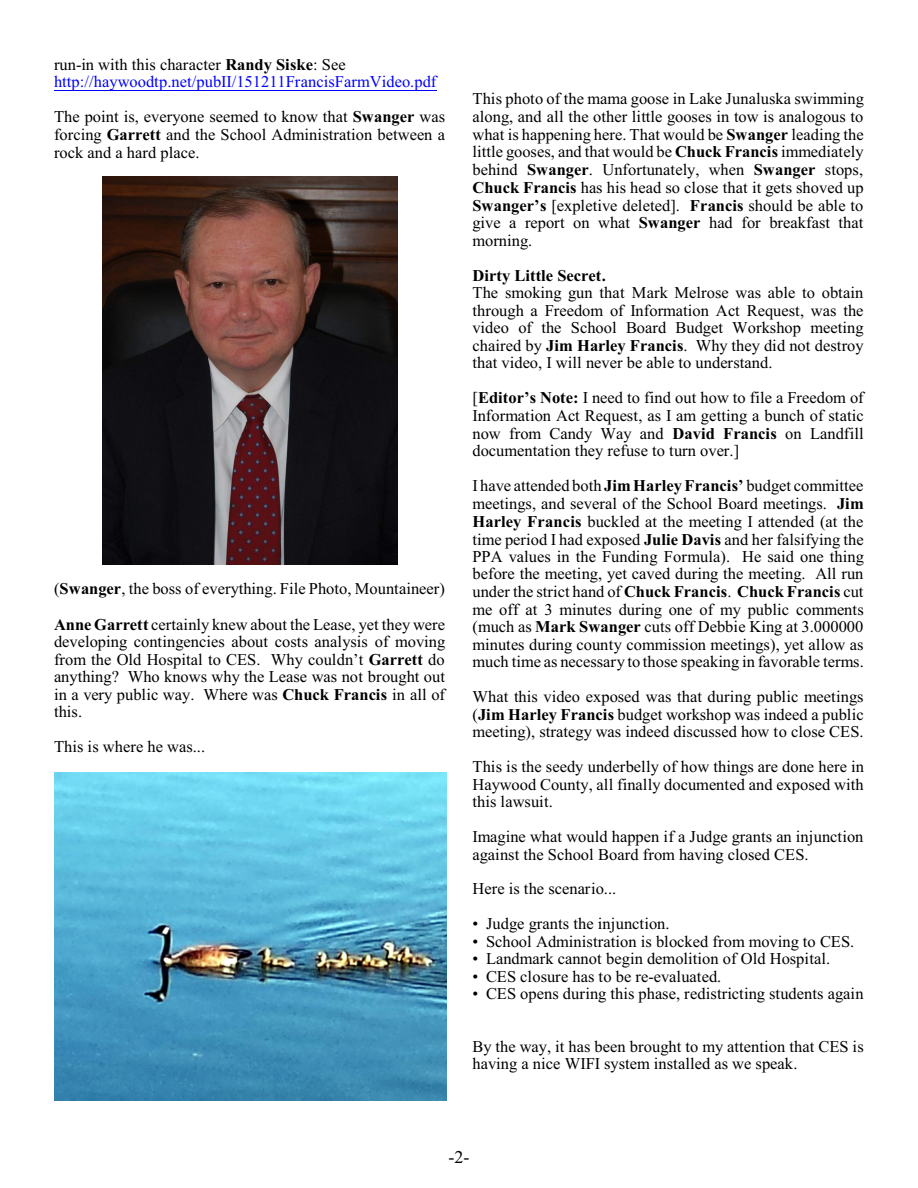
<style>
.page{position:relative;width:918px;height:1188px;background:#fff}
.page>*{position:absolute;margin:0;border:0;box-sizing:border-box;transform-origin:0 0}
.t1{font:18px "Times New Roman";color:#000}
.t2{font:16.5px/17.5px "Times New Roman";color:#000;text-align:justify}
.t3{font:16.5px/17.2px "Times New Roman";color:#00f}
.t4{font:700 16.5px "Times New Roman";color:#000}
.s1{color:#000}
.s2{font-weight:700;color:#000}
.s3{font-weight:700}
</style>
<div class="page">
<img style="left:103px;top:176px;width:295px;height:388px">
<img style="left:54px;top:772px;width:392px;height:328px">
<hr style="left:54px;top:90px;width:383px;height:1px;background:#00f">
<p class="t3" style="left:54px;top:57px;width:384px"><span class="s1">run-in with this character</span> <span class="s2">Randy Siske</span><span class="s1">: See </span>http://haywoodtp.net/pubII/151211FrancisFarmVideo.pdf</p>
<p class="t2" style="left:54px;top:110px;width:393px">The point is, everyone seemed to know that <span class="s3">Swanger</span> was forcing <span class="s3">Garrett</span> and the School Administration between a rock and a hard place.</p>
<p class="t2" style="left:54px;top:573px;width:393px;line-height:35.2px">(<span class="s3">Swanger</span>, the boss of everything. File Photo, Mountaineer)<br><span class="s3">Anne Garrett</span> certainly knew about the Lease, yet they were</p>
<p class="t2" style="left:54px;top:634px;width:393px">developing contingencies about costs analysis of moving from the Old Hospital to CES. Why couldn’t <span class="s3">Garrett</span> do anything? Who knows why the Lease was not brought out in a very public way. Where was <span class="s3">Chuck Francis</span> in all of this.</p>
<p class="t2" style="left:54px;top:740px;width:153px">This is where he was...</p>
<p class="t2" style="left:472px;top:92px;width:393px">This photo of the mama goose in Lake Junaluska swimming along, and all the other little gooses in tow is analogous to what is happening here. That would be <span class="s3">Swanger</span> leading the little gooses, and that would be <span class="s3">Chuck Francis</span> immediately behind <span class="s3">Swanger</span>. Unfortunately, when <span class="s3">Swanger</span> stops, <span class="s3">Chuck Francis</span> has his head so close that it gets shoved up <span class="s3">Swanger’s</span> [expletive deleted]. <span class="s3">Francis</span> should be able to give a report on what <span class="s3">Swanger</span> had for breakfast that morning.</p>
<p class="t4" style="left:472px;top:270px;width:135px">Dirty Little Secret.</p>
<p class="t2" style="left:472px;top:285px;width:393px">The smoking gun that Mark Melrose was able to obtain through a Freedom of Information Act Request, was the video of the School Board Budget Workshop meeting chaired by <span class="s3">Jim Harley Francis</span>. Why they did not destroy that video, I will never be able to understand.</p>
<p class="t2" style="left:472px;top:391px;width:393px">[<span class="s3">Editor’s Note:</span> I need to find out how to file a Freedom of Information Act Request, as I am getting a bunch of static now from Candy Way and <span class="s3">David Francis</span> on Landfill documentation they refuse to turn over.]</p>
<p class="t2" style="left:472px;top:479px;width:393px">I have attended both <span class="s3">Jim Harley Francis’</span> budget committee meetings, and several of the School Board meetings. <span class="s3">Jim Harley Francis</span> buckled at the meeting I attended (at the time period I had exposed <span class="s3">Julie Davis</span> and her falsifying the PPA values in the Funding Formula). He said one thing before the meeting, yet caved during the meeting. All run under the strict hand of <span class="s3">Chuck Francis</span>. <span class="s3">Chuck Francis</span> cut me off at 3 minutes during one of my public comments (much as <span class="s3">Mark Swanger</span> cuts off Debbie King at 3.000000 minutes during county commission meetings), yet allow as much time as necessary to those speaking in favorable terms.</p>
<p class="t2" style="left:472px;top:689px;width:393px">What this video exposed was that during public meetings (<span class="s3">Jim Harley Francis</span> budget workshop was indeed a public meeting), strategy was indeed discussed how to close CES.</p>
<p class="t2" style="left:472px;top:760px;width:393px">This is the seedy underbelly of how things are done here in Haywood County, all finally documented and exposed with this lawsuit.</p>
<p class="t2" style="left:472px;top:829px;width:393px">Imagine what would happen if a Judge grants an injunction against the School Board from having closed CES.</p>
<p class="t2" style="left:472px;top:882px;width:145px">Here is the scenario...</p>
<p class="t2" style="left:472px;top:917px;width:199px">• Judge grants the injunction.</p>
<p class="t2" style="left:472px;top:934px;width:383px">• School Administration is blocked from moving to CES.</p>
<p class="t2" style="left:472px;top:952px;width:359px">• Landmark cannot begin demolition of Old Hospital.</p>
<p class="t2" style="left:472px;top:969px;width:250px">• CES closure has to be re-evaluated.</p>
<p class="t2" style="left:472px;top:986px;width:393px">• CES opens during this phase, redistricting students again</p>
<p class="t2" style="left:472px;top:1039px;width:393px">By the way, it has been brought to my attention that CES is having a nice WIFI system installed as we speak.</p>
<p class="t1" style="left:449px;top:1151px;width:22px">-2-</p>
</div>
